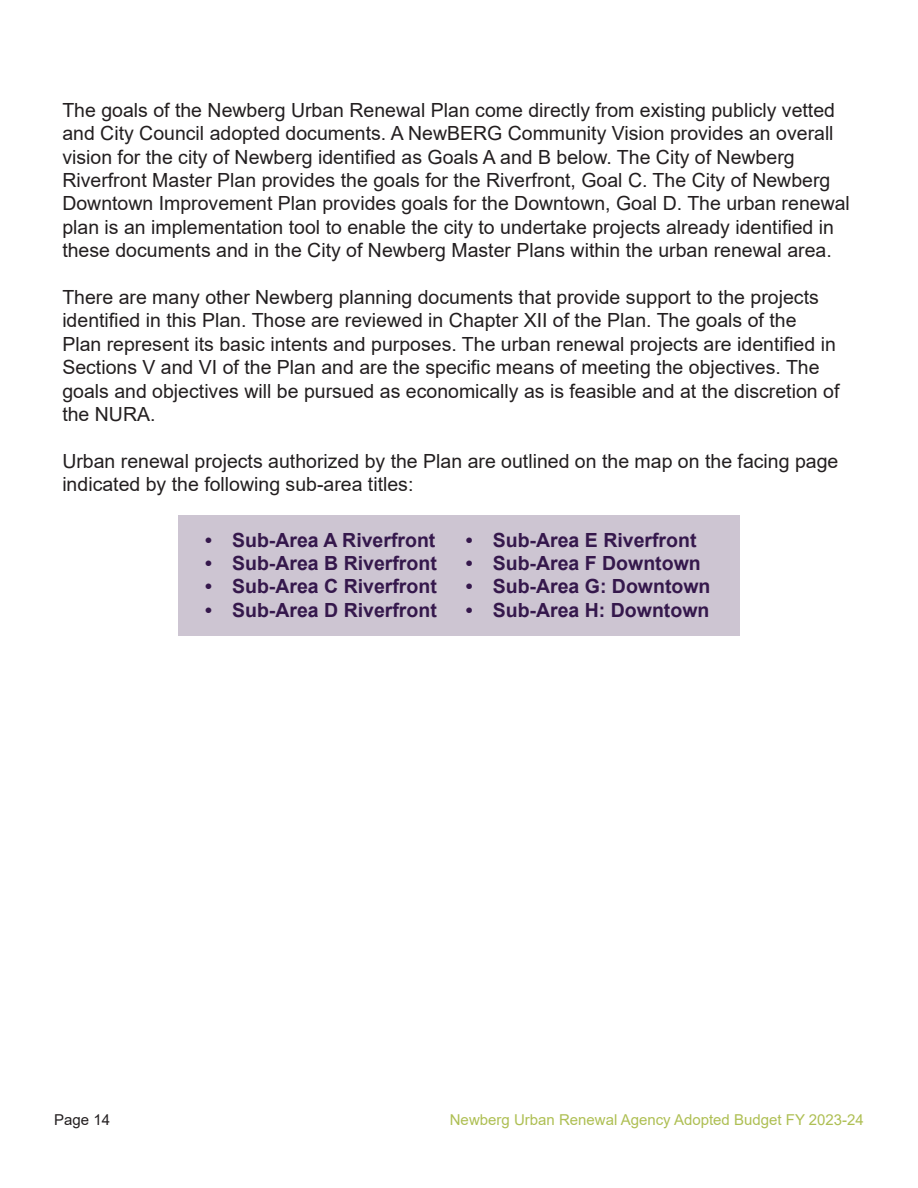
<style>
.page{position:relative;width:918px;height:1188px;background:#fff}
.page>*{position:absolute;margin:0;border:0;box-sizing:border-box;transform-origin:0 0}
.Paragraph_Style_1{font:19.5px/23.4px "Arial";color:#231f20}
.t1{font:700 19.5px "Arial";color:#35184c}
.t2{font:15px "Arial";color:#aebf53}
.t3{font:15px "Arial";color:#231f20}
</style>
<div class="page">
<div style="left:178px;top:515px;width:562px;height:121px;background:#cdc5d2"></div>
<p class="Paragraph_Style_1" style="left:62px;top:98px;width:789px">The goals of the Newberg Urban Renewal Plan come directly from existing publicly vetted and City Council adopted documents. A NewBERG Community Vision provides an overall vision for the city of Newberg identified as Goals A and B below. The City of Newberg Riverfront Master Plan provides the goals for the Riverfront, Goal C. The City of Newberg Downtown Improvement Plan provides goals for the Downtown, Goal D. The urban renewal plan is an implementation tool to enable the city to undertake projects already identified in these documents and in the City of Newberg Master Plans within the urban renewal area.</p>
<p class="Paragraph_Style_1" style="left:62px;top:285px;width:779px">There are many other Newberg planning documents that provide support to the projects identified in this Plan. Those are reviewed in Chapter XII of the Plan. The goals of the Plan represent its basic intents and purposes. The urban renewal projects are identified in Sections V and VI of the Plan and are the specific means of meeting the objectives. The goals and objectives will be pursued as economically as is feasible and at the discretion of the NURA.</p>
<p class="Paragraph_Style_1" style="left:62px;top:449px;width:778px">Urban renewal projects authorized by the Plan are outlined on the map on the facing page indicated by the following sub-area titles:</p>
<p class="t1" style="left:205px;top:526px;width:232px">• Sub-Area A Riverfront</p>
<p class="t1" style="left:205px;top:549px;width:233px">• Sub-Area B Riverfront</p>
<p class="t1" style="left:205px;top:573px;width:233px">• Sub-Area C Riverfront</p>
<p class="t1" style="left:205px;top:596px;width:233px">• Sub-Area D Riverfront</p>
<p class="t1" style="left:466px;top:526px;width:232px">• Sub-Area E Riverfront</p>
<p class="t1" style="left:466px;top:549px;width:237px">• Sub-Area F Downtown</p>
<p class="t1" style="left:466px;top:573px;width:246px">• Sub-Area G: Downtown</p>
<p class="t1" style="left:466px;top:596px;width:245px">• Sub-Area H: Downtown</p>
<p class="t3" style="left:54px;top:1110px;width:57px">Page 14</p>
<p class="t2" style="left:450px;top:1110px;width:416px">Newberg Urban Renewal Agency Adopted Budget FY 2023-24</p>
</div>
